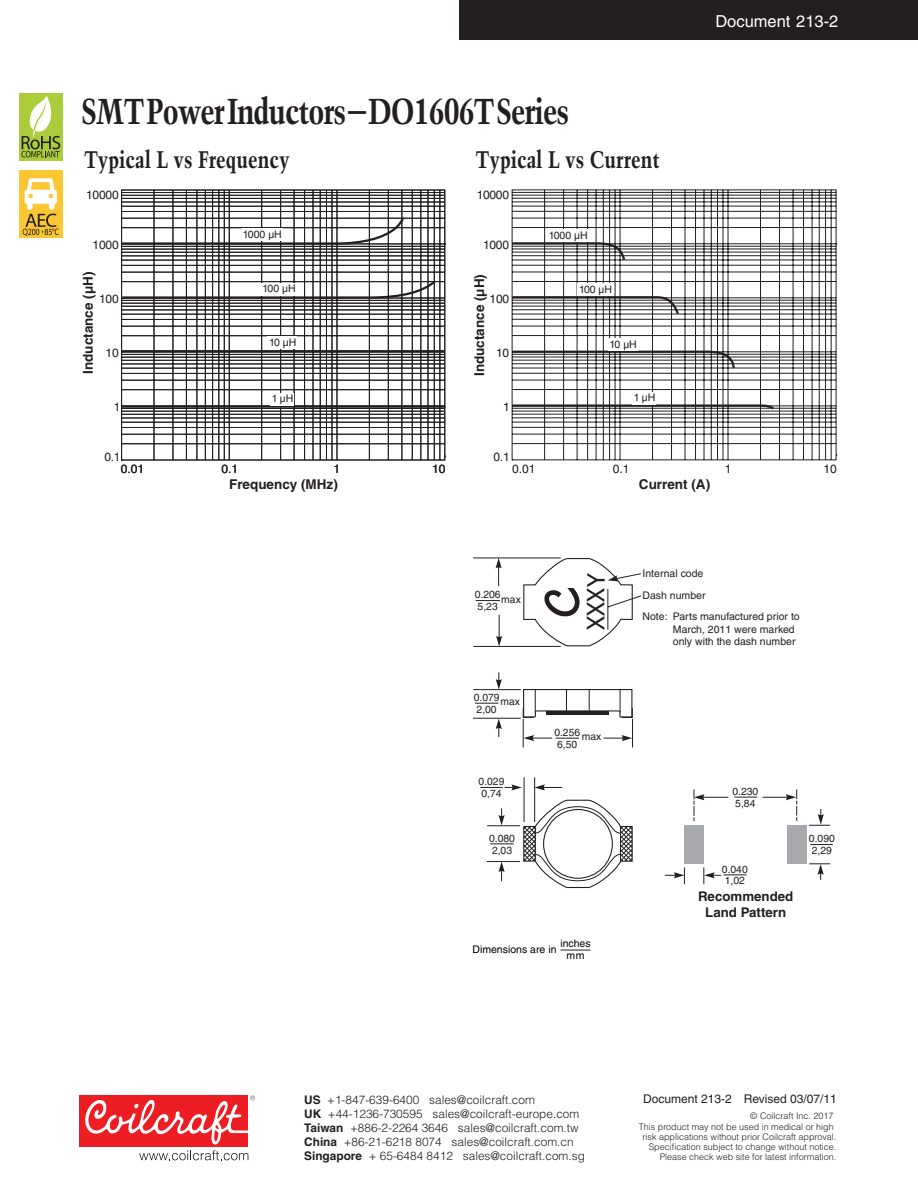
<style>
.page{position:relative;width:918px;height:1188px;background:#fff}
.page>*{position:absolute;margin:0;border:0;box-sizing:border-box;transform-origin:0 0}
.t1{font:700 condensed 36px "Trump Mediaeval";letter-spacing:-.03em;color:#231f20}
.Subhead_-_16_point{font:700 condensed 24px "Trump Mediaeval";color:#231f20}
.t2{font:24px "Tahoma";color:#231f20}
.Document_number{font:16.5px "Helvetica";color:#fff}
.t3{font:700 13.5px "Helvetica";color:#231f20}
.t4{font:700 13.35px/15.9px "Helvetica";color:#231f20;text-align:center}
.t5{font:12px "Helvetica";letter-spacing:-.01em;color:#231f20}
.t6{font:300 11.85px "Helvetica";color:#231f20}
.t7{font:700 11.85px/14.1px "Helvetica";color:#231f20}
.t8{font:10.5px/21.1px "Helvetica";color:#231f20}
.Dimensions{font:10.5px/12px "Helvetica";color:#000;text-align:center}
.t9{font:10.35px/12px "Helvetica";color:#231f20}
.t10{font:300 9px/9.9px "Helvetica";color:#231f20;text-align:right}
</style>
<div class="page">
<div style="left:459px;top:0;width:459px;height:40px;background:#231f20"></div>
<div style="left:80px;top:1096px;width:168px;height:51px;background:#ee1d23"></div>
<svg style="left:85px;top:1096px;width:170px;height:64px"></svg>
<div style="left:19px;top:171px;width:44px;height:67px;background:#fac631"></div>
<svg style="left:23px;top:178px;width:36px;height:58px"></svg>
<div style="left:19px;top:93px;width:44px;height:67px;background:#abcc3b"></div>
<svg style="left:21px;top:96px;width:39px;height:61px"></svg>
<svg style="left:121px;top:189px;width:325px;height:272px"></svg>
<svg style="left:121px;top:215px;width:325px;height:194px"></svg>
<div style="left:261px;top:283px;width:35px;height:12px;background:#fff"></div>
<div style="left:268px;top:337px;width:29px;height:12px;background:#fff"></div>
<div style="left:270px;top:393px;width:24px;height:12px;background:#fff"></div>
<div style="left:242px;top:229px;width:41px;height:12px;background:#fff"></div>
<svg style="left:511px;top:189px;width:326px;height:272px"></svg>
<svg style="left:511px;top:241px;width:266px;height:171px"></svg>
<div style="left:578px;top:283px;width:35px;height:13px;background:#fff"></div>
<div style="left:608px;top:338px;width:30px;height:12px;background:#fff"></div>
<div style="left:633px;top:392px;width:23px;height:12px;background:#fff"></div>
<div style="left:548px;top:230px;width:40px;height:12px;background:#fff"></div>
<hr style="left:560px;top:950px;width:30px;height:1px;background:#231f20">
<svg style="left:496px;top:719px;width:6px;height:18px"></svg>
<svg style="left:499px;top:862px;width:6px;height:19px"></svg>
<svg style="left:496px;top:672px;width:6px;height:17px"></svg>
<svg style="left:499px;top:808px;width:6px;height:17px"></svg>
<svg style="left:535px;top:784px;width:27px;height:7px"></svg>
<svg style="left:475px;top:703px;width:23px;height:1px"></svg>
<svg style="left:490px;top:843px;width:24px;height:1px"></svg>
<svg style="left:480px;top:784px;width:42px;height:7px"></svg>
<hr style="left:487px;top:825px;width:33px;height:1px;background:#231f20">
<hr style="left:534px;top:777px;width:1px;height:45px;background:#231f20">
<hr style="left:473px;top:689px;width:48px;height:1px;background:#231f20">
<hr style="left:473px;top:718px;width:48px;height:1px;background:#231f20">
<hr style="left:487px;top:861px;width:33px;height:1px;background:#231f20">
<hr style="left:524px;top:777px;width:1px;height:45px;background:#231f20">
<div style="left:787px;top:825px;width:20px;height:39px;background:#a8a9ad"></div>
<div style="left:684px;top:825px;width:20px;height:39px;background:#a8a9ad"></div>
<svg style="left:810px;top:844px;width:23px;height:1px"></svg>
<svg style="left:703px;top:867px;width:44px;height:17px"></svg>
<svg style="left:665px;top:867px;width:20px;height:17px"></svg>
<svg style="left:734px;top:789px;width:63px;height:32px"></svg>
<svg style="left:694px;top:789px;width:34px;height:32px"></svg>
<svg style="left:809px;top:809px;width:21px;height:17px"></svg>
<svg style="left:809px;top:863px;width:21px;height:17px"></svg>
<svg style="left:523px;top:799px;width:110px;height:89px"></svg>
<svg style="left:473px;top:557px;width:169px;height:90px"></svg>
<svg style="left:522px;top:689px;width:111px;height:58px"></svg>
<h1 class="t1" style="left:81px;top:88px;width:490px">SMT Power Inductors – DO1606T Series</h1>
<p class="Subhead_-_16_point" style="left:84px;top:144px;width:207px">Typical L vs Frequency</p>
<p class="Subhead_-_16_point" style="left:475px;top:144px;width:186px">Typical L vs Current</p>
<p class="t5" style="left:86px;top:188px;width:34px">10000</p>
<p class="t5" style="left:477px;top:187px;width:34px">10000</p>
<p class="t5" style="left:93px;top:238px;width:28px">1000</p>
<p class="t8" style="left:243px;top:224px;width:40px">1000 µH</p>
<p class="t5" style="left:483px;top:238px;width:27px">1000</p>
<p class="t8" style="left:549px;top:225px;width:40px">1000 µH</p>
<p class="t3" style="left:80px;top:374px;width:104px;rotate:-90deg">Inductance (µH)</p>
<p class="t5" style="left:99px;top:292px;width:21px">100</p>
<p class="t5" style="left:106px;top:346px;width:15px">10</p>
<p class="t8" style="left:263px;top:278px;width:35px">100 µH</p>
<p class="t8" style="left:269px;top:332px;width:29px">10 µH</p>
<p class="t3" style="left:471px;top:376px;width:104px;rotate:-90deg">Inductance (µH)</p>
<p class="t8" style="left:579px;top:278px;width:35px">100 µH</p>
<p class="t5" style="left:490px;top:292px;width:21px">100</p>
<p class="t8" style="left:610px;top:333px;width:29px">10 µH</p>
<p class="t5" style="left:496px;top:346px;width:15px">10</p>
<p class="t5" style="left:114px;top:400px;width:8px">1</p>
<p class="t8" style="left:272px;top:388px;width:23px">1µH</p>
<p class="t5" style="left:503px;top:400px;width:8px">1</p>
<p class="t8" style="left:634px;top:387px;width:23px">1µH</p>
<p class="t5" style="left:104px;top:450px;width:18px">0.1</p>
<p class="t5" style="left:494px;top:450px;width:18px">0.1</p>
<p class="Document_number" style="left:715px;top:11px;width:124px">Document 213-2</p>
<p class="t5" style="left:121px;top:462px;width:25px">0.01</p>
<p class="t5" style="left:222px;top:462px;width:18px">0.1</p>
<p class="t5" style="left:333px;top:462px;width:8px">1</p>
<p class="t5" style="left:432px;top:462px;width:15px">10</p>
<p class="t3" style="left:229px;top:476px;width:110px">Frequency (MHz)</p>
<p class="t5" style="left:512px;top:462px;width:25px">0.01</p>
<p class="t5" style="left:613px;top:462px;width:18px">0.1</p>
<p class="t5" style="left:725px;top:461px;width:8px">1</p>
<p class="t5" style="left:823px;top:461px;width:15px">10</p>
<p class="t3" style="left:639px;top:476px;width:73px">Current (A)</p>
<p class="t9" style="left:475px;top:589px;width:27px">0.206<br>5,23</p>
<p class="t9" style="left:501px;top:593px;width:21px">max</p>
<p class="t9" style="left:474px;top:691px;width:27px">0.079<br>2,00</p>
<p class="t9" style="left:500px;top:696px;width:21px">max</p>
<p class="t9" style="left:479px;top:775px;width:27px">0.029<br>0,74</p>
<p class="t9" style="left:489px;top:832px;width:27px">0.080<br>2,03</p>
<p class="t2" style="left:582px;top:630px;width:58px;rotate:-90deg">XXXY</p>
<p class="t9" style="left:554px;top:726px;width:27px">0.256<br>6,50</p>
<p class="t9" style="left:582px;top:731px;width:21px">max</p>
<p class="Dimensions" style="left:472px;top:943px;width:86px">Dimensions are in</p>
<p class="Dimensions" style="left:560px;top:937px;width:32px">inches mm</p>
<p class="t8" style="left:643px;top:563px;width:62px">Internal code</p>
<p class="t8" style="left:643px;top:585px;width:159px">Dash number<br>Note: Parts manufactured prior to</p>
<p class="t8" style="left:673px;top:623px;width:124px;line-height:12.1px">March, 2011 were marked only with the dash number</p>
<p class="t9" style="left:732px;top:785px;width:27px">0.230<br>5,84</p>
<p class="t9" style="left:722px;top:863px;width:27px">0.040<br>1,02</p>
<p class="t4" style="left:698px;top:888px;width:97px">Recommended<br>Land Pattern</p>
<p class="t9" style="left:809px;top:833px;width:27px">0.090<br>2,29</p>
<p class="t6" style="left:327px;top:1092px;width:209px">+1-847-639-6400 sales@coilcraft.com</p>
<p class="t6" style="left:328px;top:1106px;width:253px">+44-1236-730595 sales@coilcraft-europe.com</p>
<p class="t6" style="left:350px;top:1121px;width:230px">+886-2-2264 3646 sales@coilcraft.com.tw</p>
<p class="t6" style="left:344px;top:1135px;width:232px">+86-21-6218 8074 sales@coilcraft.com.cn</p>
<p class="t6" style="left:369px;top:1149px;width:218px">+ 65-6484 8412 sales@coilcraft.com.sg</p>
<p class="t7" style="left:304px;top:1093px;width:59px">US<br>UK<br>Taiwan<br>China<br>Singapore</p>
<p class="t5" style="left:643px;top:1092px;width:195px">Document 213-2 Revised 03/07/11</p>
<p class="t10" style="left:639px;top:1110px;width:196px;line-height:11.4px">© Coilcraft Inc. 2017<br>This product may not be used in medical or high</p>
<p class="t10" style="left:643px;top:1132px;width:195px">risk applications without prior Coilcraft approval.<br>Specification subject to change without notice.<br>Please check web site for latest information.</p>
</div>
